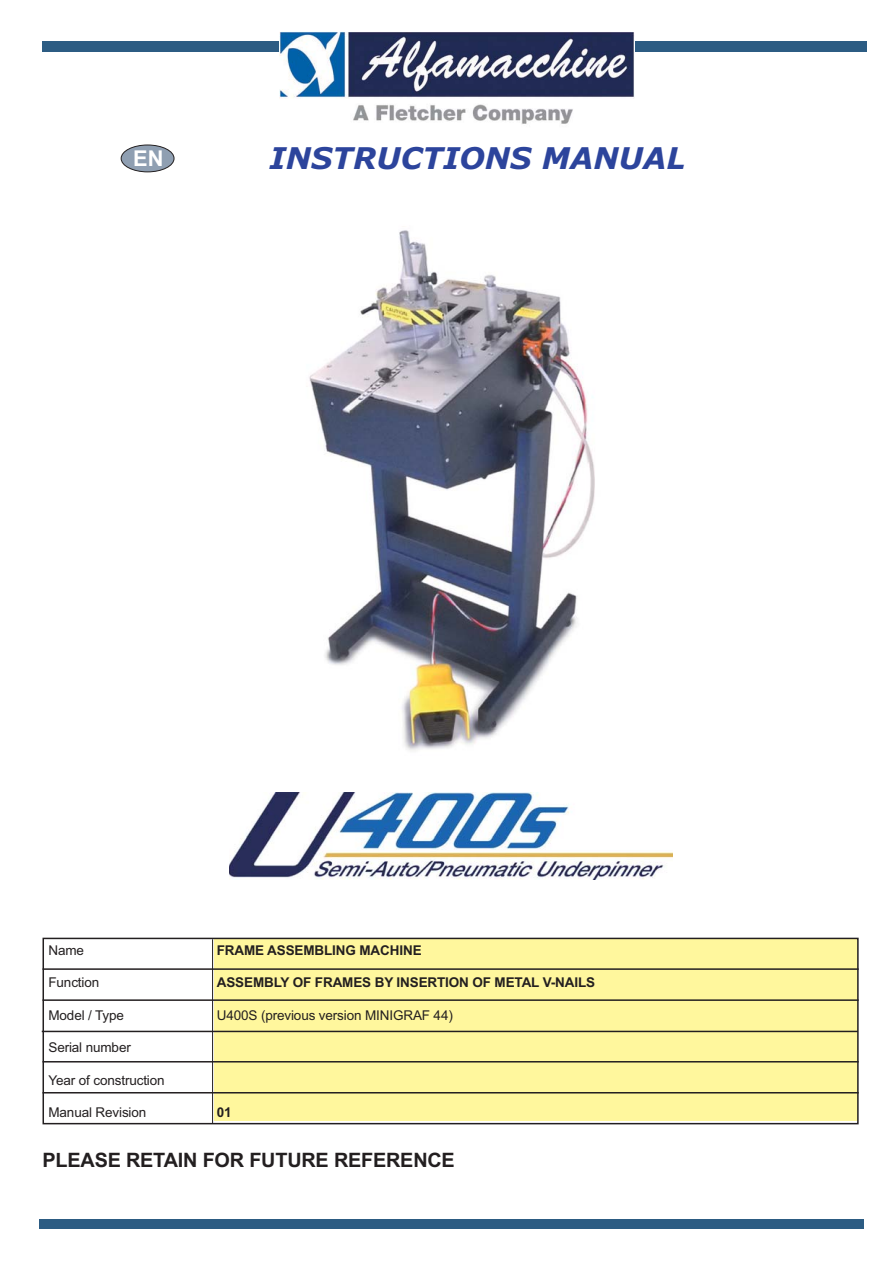
<style>
.page{position:relative;width:893px;height:1263px;background:#fff}
.page>*{position:absolute;margin:0;border:0;box-sizing:border-box;transform-origin:0 0}
.t1{font:italic 700 30px "Verdana";color:#2c449c}
.t2{font:700 21.75px "Arial";color:#fff}
.t3{font:700 19.8px "Arial";letter-spacing:-.01em;color:#231f20}
.t4{font:13.5px "Arial";letter-spacing:-.01em;color:#231f20}
.t5{font:700 13.5px "Arial";letter-spacing:-.01em;color:#231f20}
</style>
<div class="page">
<div style="left:214px;top:939px;width:644px;height:182px;background:#fff79d"></div>
<div style="left:43px;top:938px;width:815px;height:186px;border:2px solid #231f20"></div>
<hr style="left:43px;top:968px;width:815px;height:2px;background:#231f20">
<hr style="left:43px;top:999px;width:815px;height:2px;background:#231f20">
<hr style="left:43px;top:1092px;width:815px;height:2px;background:#231f20">
<hr style="left:43px;top:1061px;width:815px;height:2px;background:#231f20">
<hr style="left:212px;top:939px;width:1px;height:184px;background:#231f20">
<hr style="left:42px;top:1031px;width:816px;height:1px;background:#231f20">
<div style="left:121px;top:145px;width:53px;height:27px;background:#8f9fb2;border-radius:50%"></div>
<div style="left:121px;top:145px;width:53px;height:27px;border:1px solid #231f20;border-radius:50%"></div>
<div style="left:43px;top:42px;width:823px;height:9px;background:#2c5c83"></div>
<div style="left:40px;top:1219px;width:824px;height:9px;background:#2c5c83"></div>
<img style="left:280px;top:32px;width:354px;height:92px">
<img style="left:229px;top:793px;width:443px;height:87px">
<img style="left:309px;top:230px;width:286px;height:521px">
<h2 class="t2" style="left:133px;top:146px;width:32px">EN</h2>
<h1 class="t1" style="left:269px;top:141px;width:418px">INSTRUCTIONS MANUAL</h1>
<p class="t4" style="left:48px;top:945px;width:37px">Name</p>
<p class="t4" style="left:48px;top:978px;width:52px">Function</p>
<p class="t4" style="left:48px;top:1010px;width:77px">Model / Type</p>
<p class="t4" style="left:48px;top:1043px;width:84px">Serial number</p>
<p class="t4" style="left:48px;top:1075px;width:118px">Year of construction</p>
<p class="t4" style="left:48px;top:1107px;width:99px">Manual Revision</p>
<p class="t5" style="left:217px;top:942px;width:206px">FRAME ASSEMBLING MACHINE</p>
<p class="t5" style="left:217px;top:975px;width:380px">ASSEMBLY OF FRAMES BY INSERTION OF METAL V-NAILS</p>
<p class="t4" style="left:217px;top:1010px;width:237px">U400S (previous version MINIGRAF 44)</p>
<p class="t5" style="left:217px;top:1104px;width:16px">01</p>
<h3 class="t3" style="left:43px;top:1148px;width:414px">PLEASE RETAIN FOR FUTURE REFERENCE</h3>
</div>
